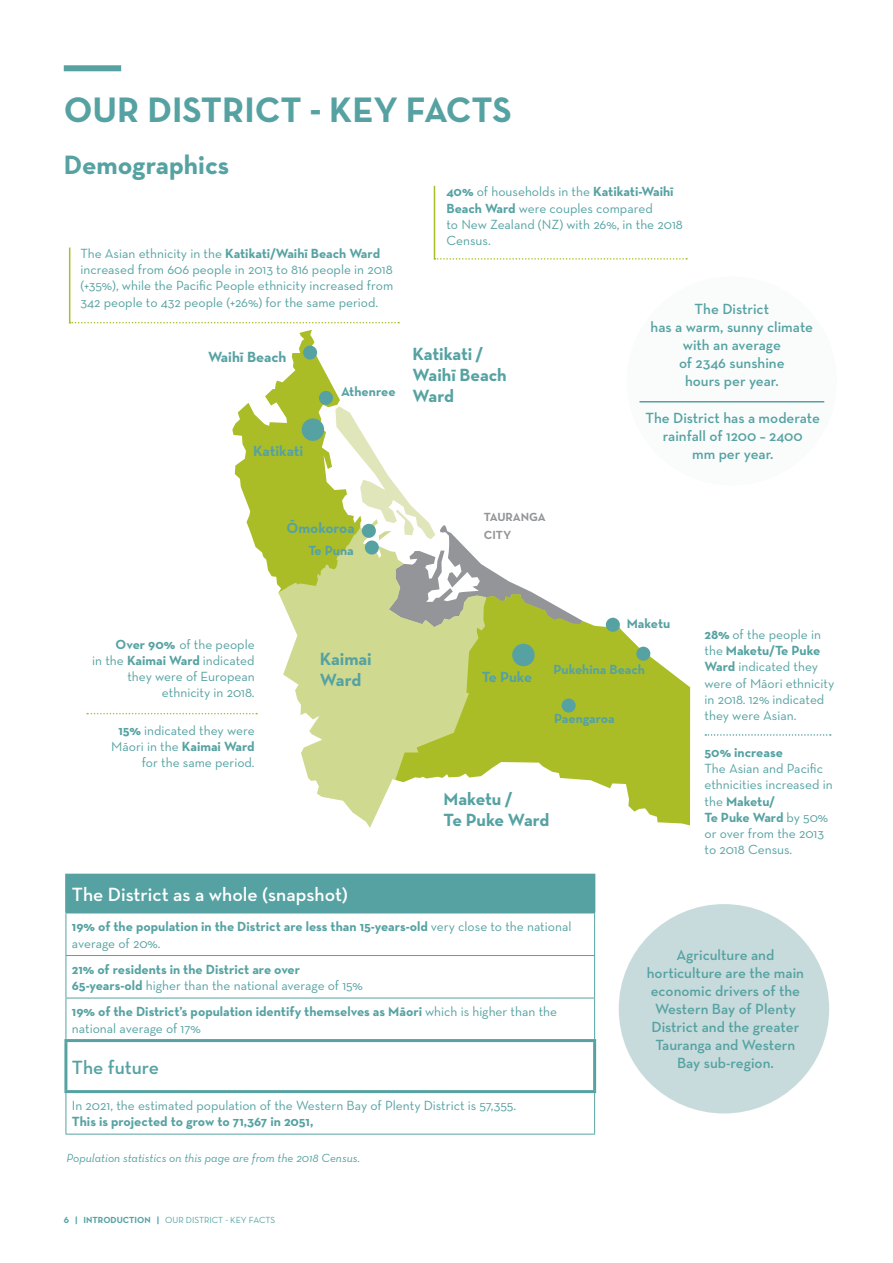
<style>
.page{position:relative;width:893px;height:1263px;background:#fff}
.page>*{position:absolute;margin:0;border:0;box-sizing:border-box;transform-origin:0 0}
.Main_heading_introdu{font:700 36px "Neutraface Text";color:#56a2a2}
.t1{font:700 27px "Neutraface Text";color:#56a2a2}
.Intro_Copy_-_C3{font:600 19.5px "Neutraface Text";color:#fff}
.Intro_Copy_-_C3-2{font:600 19.5px "Neutraface Text";color:#56a2a2}
.Header_2{font:700 18px/21px "Neutraface Text";letter-spacing:-.01em;color:#56a2a2}
.Body_Copy{font:600 15px/18px "Neutraface Text";color:#56a2a2;text-align:center}
.t2{font:700 15px "Neutraface Text";color:#56a2a2}
.Body_Copy-2{font:13.5px/16.2px "Neutraface Text";color:#56a2a2}
.Body_Copy-3{font:700 13.5px/16.2px "Neutraface Text";color:#56a2a2}
.Body_text{font:italic 12px "Neutraface Text";color:#56a2a2}
.t3{font:700 12px/18px "Neutraface Text";color:#939598}
.t4{font:9px "Neutraface Text";color:#56a2a2}
.s1{font-weight:700}
.s2{font-weight:400}
</style>
<div class="page">
<div style="left:619px;top:904px;width:210px;height:209px;background:#c8dbdc;border-radius:50%"></div>
<svg style="left:70px;top:322px;width:329px;height:1px"></svg>
<hr style="left:69px;top:248px;width:1px;height:75px;background:#abbd26">
<div style="left:64px;top:65px;width:57px;height:6px;background:#56a2a2"></div>
<svg style="left:87px;top:713px;width:145px;height:1px"></svg>
<svg style="left:705px;top:734px;width:126px;height:2px"></svg>
<div style="left:627px;top:276px;width:210px;height:210px;background:#fafcfc;border-radius:50%"></div>
<hr style="left:639px;top:401px;width:185px;height:1px;background:#56a2a2">
<svg style="left:232px;top:330px;width:458px;height:495px"></svg>
<svg style="left:335px;top:406px;width:248px;height:221px"></svg>
<div style="left:512px;top:644px;width:23px;height:22px;background:#56a2a2;border-radius:50%"></div>
<svg style="left:278px;top:519px;width:208px;height:309px;fill:#d0d990"></svg>
<div style="left:562px;top:698px;width:14px;height:14px;background:#56a2a2;border-radius:50%"></div>
<div style="left:636px;top:647px;width:14px;height:14px;background:#56a2a2;border-radius:50%"></div>
<div style="left:606px;top:618px;width:14px;height:14px;background:#56a2a2;border-radius:50%"></div>
<div style="left:365px;top:540px;width:14px;height:14px;background:#56a2a2;border-radius:50%"></div>
<div style="left:362px;top:524px;width:14px;height:14px;background:#56a2a2;border-radius:50%"></div>
<div style="left:319px;top:391px;width:14px;height:14px;background:#56a2a2;border-radius:50%"></div>
<div style="left:303px;top:346px;width:14px;height:14px;background:#56a2a2;border-radius:50%"></div>
<div style="left:302px;top:418px;width:22px;height:23px;background:#56a2a2;border-radius:50%"></div>
<hr style="left:434px;top:186px;width:1px;height:74px;background:#abbd26">
<svg style="left:434px;top:258px;width:253px;height:2px"></svg>
<div style="left:66px;top:874px;width:529px;height:39px;background:#56a2a2"></div>
<hr style="left:66px;top:913px;width:1px;height:42px;background:#56a2a2">
<hr style="left:594px;top:913px;width:1px;height:42px;background:#56a2a2">
<hr style="left:66px;top:955px;width:529px;height:1px;background:#56a2a2">
<hr style="left:66px;top:956px;width:1px;height:42px;background:#56a2a2">
<hr style="left:594px;top:956px;width:1px;height:42px;background:#56a2a2">
<hr style="left:66px;top:998px;width:529px;height:1px;background:#56a2a2">
<hr style="left:66px;top:998px;width:1px;height:41px;background:#56a2a2">
<hr style="left:594px;top:998px;width:1px;height:41px;background:#56a2a2">
<hr style="left:66px;top:1093px;width:1px;height:41px;background:#56a2a2">
<hr style="left:594px;top:1093px;width:1px;height:41px;background:#56a2a2">
<hr style="left:66px;top:1134px;width:529px;height:1px;background:#56a2a2">
<hr style="left:65px;top:874px;width:530px;height:1px;background:#56a2a2">
<hr style="left:65px;top:875px;width:2px;height:38px;background:#56a2a2">
<hr style="left:66px;top:913px;width:529px;height:1px;background:#56a2a2">
<hr style="left:64px;top:1039px;width:532px;height:3px;background:#56a2a2">
<hr style="left:64px;top:1042px;width:3px;height:48px;background:#56a2a2">
<hr style="left:593px;top:1042px;width:3px;height:48px;background:#56a2a2">
<hr style="left:64px;top:1090px;width:532px;height:3px;background:#56a2a2">
<p class="Main_heading_introdu" style="left:64px;top:86px;width:450px">OUR DISTRICT - KEY FACTS</p>
<p class="t1" style="left:64px;top:147px;width:167px">Demographics</p>
<p class="Body_Copy-2" style="left:80px;top:245px;width:314px">The Asian ethnicity in the <span class="s1">Katikati/Waihī Beach Ward </span>increased from 606 people in 2013 to 816 people in 2018 (+35%), while the Pacific People ethnicity increased from 342 people to 432 people (+26%) for the same period.</p>
<p class="t2" style="left:208px;top:347px;width:80px">Waihī Beach</p>
<p class="t2" style="left:253px;top:441px;width:52px">Katikati</p>
<p class="Body_Copy-3" style="left:341px;top:383px;width:56px">Athenree</p>
<p class="Body_Copy-2" style="left:446px;top:183px;width:238px"><span class="s1">40%</span> of households in the <span class="s1">Katikati-Waihī<br>Beach Ward</span> were couples compared<br>to New Zealand (NZ) with 26%, in the 2018<br>Census.</p>
<p class="Header_2" style="left:412px;top:343px;width:96px">Katikati /<br>Waihī Beach<br>Ward</p>
<p class="Body_Copy" style="left:650px;top:300px;width:164px">The District<br>has a warm, sunny climate</p>
<p class="Body_Copy" style="left:679px;top:336px;width:107px">with an average of 2346 sunshine hours per year.</p>
<p class="Body_Copy" style="left:645px;top:409px;width:176px">The District has a moderate rainfall of 1200 – 2400<br>mm per year.</p>
<p class="t2" style="left:286px;top:519px;width:70px">Ōmokoroa</p>
<p class="Body_Copy-3" style="left:308px;top:542px;width:47px">Te Puna</p>
<p class="t3" style="left:484px;top:508px;width:63px">TAURANGA<br>CITY</p>
<p class="Body_Copy-2" style="left:92px;top:636px;width:164px;text-align:right"><span class="s1">Over 90%</span> of the people<br>in the <span class="s1">Kaimai Ward</span> indicated they were of European ethnicity in 2018.</p>
<p class="Body_Copy-2" style="left:111px;top:722px;width:145px;text-align:right"><span class="s1">15%</span> indicated they were<br>Māori in the <span class="s1">Kaimai Ward </span>for the same period.</p>
<p class="Header_2" style="left:320px;top:649px;width:54px">Kaimai<br>Ward</p>
<p class="t2" style="left:482px;top:667px;width:52px">Te Puke</p>
<p class="Body_Copy-3" style="left:627px;top:615px;width:45px">Maketu</p>
<p class="Body_Copy-3" style="left:553px;top:661px;width:93px">Pukehina Beach</p>
<p class="Body_Copy-3" style="left:554px;top:710px;width:62px">Paengaroa</p>
<p class="Header_2" style="left:443px;top:788px;width:70px">Maketu /</p>
<p class="Header_2" style="left:443px;top:809px;width:107px">Te Puke Ward</p>
<p class="Body_Copy-2" style="left:704px;top:626px;width:131px"><span class="s1">28%</span> of the people in the <span class="s1">Maketu/Te Puke<br>Ward</span> indicated they were of Māori ethnicity in 2018. 12% indicated they were Asian.</p>
<p class="Body_Copy-2" style="left:704px;top:744px;width:130px"><span class="s1">50% increase<br></span>The Asian and Pacific ethnicities increased in the <span class="s1">Maketu/<br>Te Puke Ward</span> by 50% or over from the 2013 to 2018 Census.</p>
<p class="Intro_Copy_-_C3" style="left:72px;top:882px;width:278px">The District as a whole (snapshot)</p>
<p class="Body_Copy-3" style="left:72px;top:918px;width:501px">19% of the population in the District are less than 15-years-old <span class="s2">very close to the national average of 20%.</span></p>
<p class="Body_Copy-3" style="left:72px;top:961px;width:293px">21% of residents in the District are over<br>65-years-old <span class="s2">higher than the national average of 15%</span></p>
<p class="Body_Copy-3" style="left:72px;top:1004px;width:487px">19% of the District’s population identify themselves as Māori <span class="s2">which is higher than the national average of 17%</span></p>
<p class="Intro_Copy_-_C3-2" style="left:72px;top:1055px;width:89px">The future</p>
<p class="Body_Copy-2" style="left:72px;top:1097px;width:446px">In 2021, the estimated population of the Western Bay of Plenty District is 57,355.<br><span class="s1">This is projected to grow to 71,367 in 2051,</span></p>
<p class="Body_text" style="left:66px;top:1150px;width:295px">Population statistics on this page are from the 2018 Census.</p>
<p class="t4" style="left:64px;top:1214px;width:213px"><span class="s1">6 | INTRODUCTION |</span> OUR DISTRICT - KEY FACTS</p>
<p class="Body_Copy" style="left:647px;top:946px;width:159px">Agriculture and horticulture are the main economic drivers of the<br>Western Bay of Plenty<br>District and the greater<br>Tauranga and Western<br>Bay sub-region.</p>
</div>
